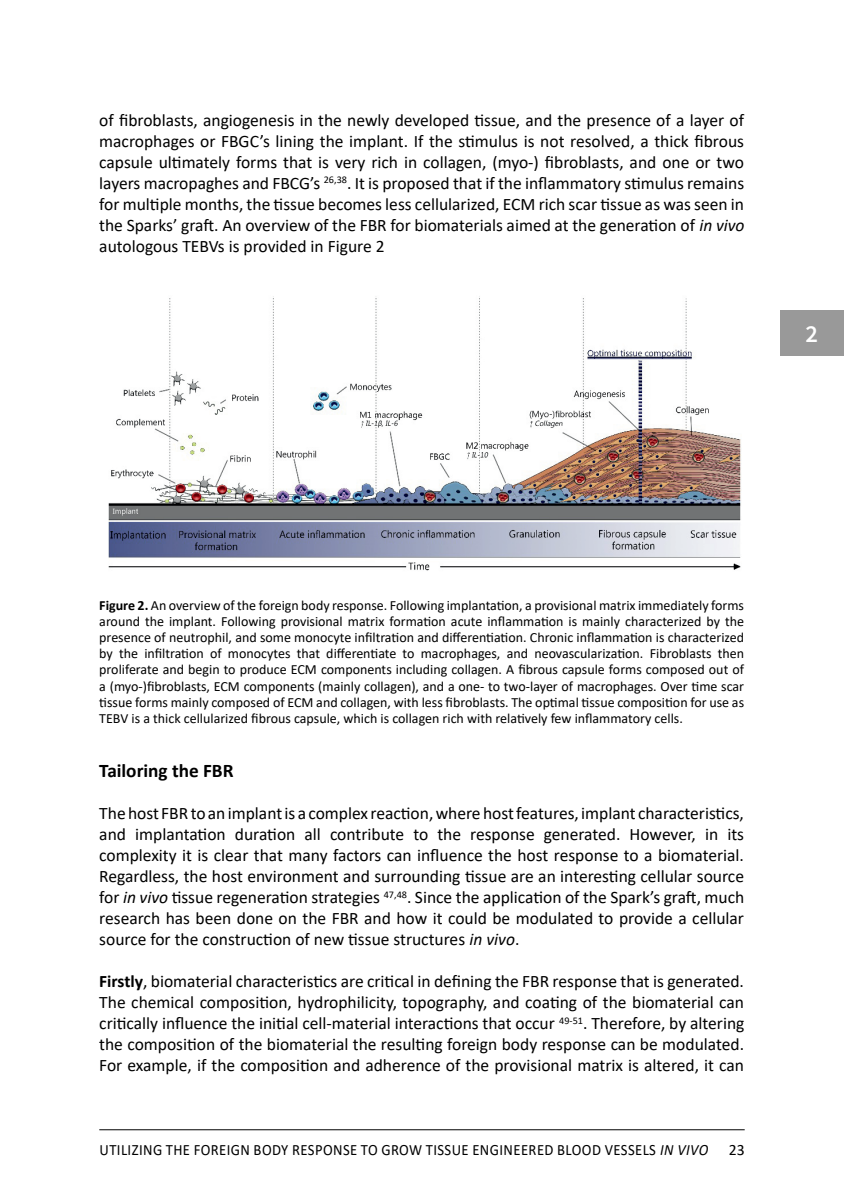
<style>
.page{position:relative;width:844px;height:1191px;background:#fff}
.page>*{position:absolute;margin:0;border:0;box-sizing:border-box;transform-origin:0 0}
.t1{font:600 24.5px "Source Sans Pro";color:#fff}
.Kop{font:700 19.25px "Calibri";color:#000}
.Platte_tekst{font:17.5px/21px "Calibri";color:#000;text-align:justify}
.t2{font:15.75px "Calibri";letter-spacing:.03em;color:#000;scale:.93 1}
.t3{font:15.75px "Calibri";letter-spacing:.03em;color:#000}
.Figuur_tekst{font:14px/16.1px "Calibri";color:#000;text-align:justify}
.s1{font-style:italic}
.s2{font-weight:700}
</style>
<div class="page">
<div style="left:780px;top:310px;width:63px;height:45px;background:#999"></div>
<hr style="left:99px;top:1129px;width:645px;height:1px;background:#000">
<img style="left:108px;top:296px;width:633px;height:275px">
<p class="Platte_tekst" style="left:99px;top:109px;width:646px">of fibroblasts, angiogenesis in the newly developed tissue, and the presence of a layer of macrophages or FBGC’s lining the implant. If the stimulus is not resolved, a thick fibrous capsule ultimately forms that is very rich in collagen, (myo-) fibroblasts, and one or two layers macropaghes and FBCG’s <sup>26,38</sup>. It is proposed that if the inflammatory stimulus remains for multiple months, the tissue becomes less cellularized, ECM rich scar tissue as was seen in the Sparks’ graft. An overview of the FBR for biomaterials aimed at the generation of <span class="s1">in vivo </span>autologous TEBVs is provided in Figure 2</p>
<h1 class="t1" style="left:805px;top:318px;width:14px">2</h1>
<p class="Figuur_tekst" style="left:99px;top:597px;width:646px"><span class="s2">Figure 2.</span> An overview of the foreign body response. Following implantation, a provisional matrix immediately forms around the implant. Following provisional matrix formation acute inflammation is mainly characterized by the presence of neutrophil, and some monocyte infiltration and differentiation. Chronic inflammation is characterized by the infiltration of monocytes that differentiate to macrophages, and neovascularization. Fibroblasts then proliferate and begin to produce ECM components including collagen. A fibrous capsule forms composed out of a (myo-)fibroblasts, ECM components (mainly collagen), and a one- to two-layer of macrophages. Over time scar tissue forms mainly composed of ECM and collagen, with less fibroblasts. The optimal tissue composition for use as TEBV is a thick cellularized fibrous capsule, which is collagen rich with relatively few inflammatory cells.</p>
<p class="Kop" style="left:99px;top:757px;width:136px">Tailoring the FBR</p>
<p class="Platte_tekst" style="left:99px;top:802px;width:646px">The host FBR to an implant is a complex reaction, where host features, implant characteristics, and implantation duration all contribute to the response generated. However, in its complexity it is clear that many factors can influence the host response to a biomaterial.<br>Regardless, the host environment and surrounding tissue are an interesting cellular source for <span class="s1">in vivo</span> tissue regeneration strategies <sup>47,48</sup>. Since the application of the Spark’s graft, much research has been done on the FBR and how it could be modulated to provide a cellular source for the construction of new tissue structures <span class="s1">in vivo</span>.</p>
<p class="Platte_tekst" style="left:99px;top:970px;width:646px"><span class="s2">Firstly</span>, biomaterial characteristics are critical in defining the FBR response that is generated.<br>The chemical composition, hydrophilicity, topography, and coating of the biomaterial can critically influence the initial cell-material interactions that occur <sup>49-51</sup>. Therefore, by altering the composition of the biomaterial the resulting foreign body response can be modulated.<br>For example, if the composition and adherence of the provisional matrix is altered, it can</p>
<p class="t2" style="left:99px;top:1139px;width:656px">UTILIZING THE FOREIGN BODY RESPONSE TO GROW TISSUE ENGINEERED BLOOD VESSELS <span class="s1">IN VIVO</span></p>
<p class="t3" style="left:728px;top:1139px;width:17px">23</p>
</div>
